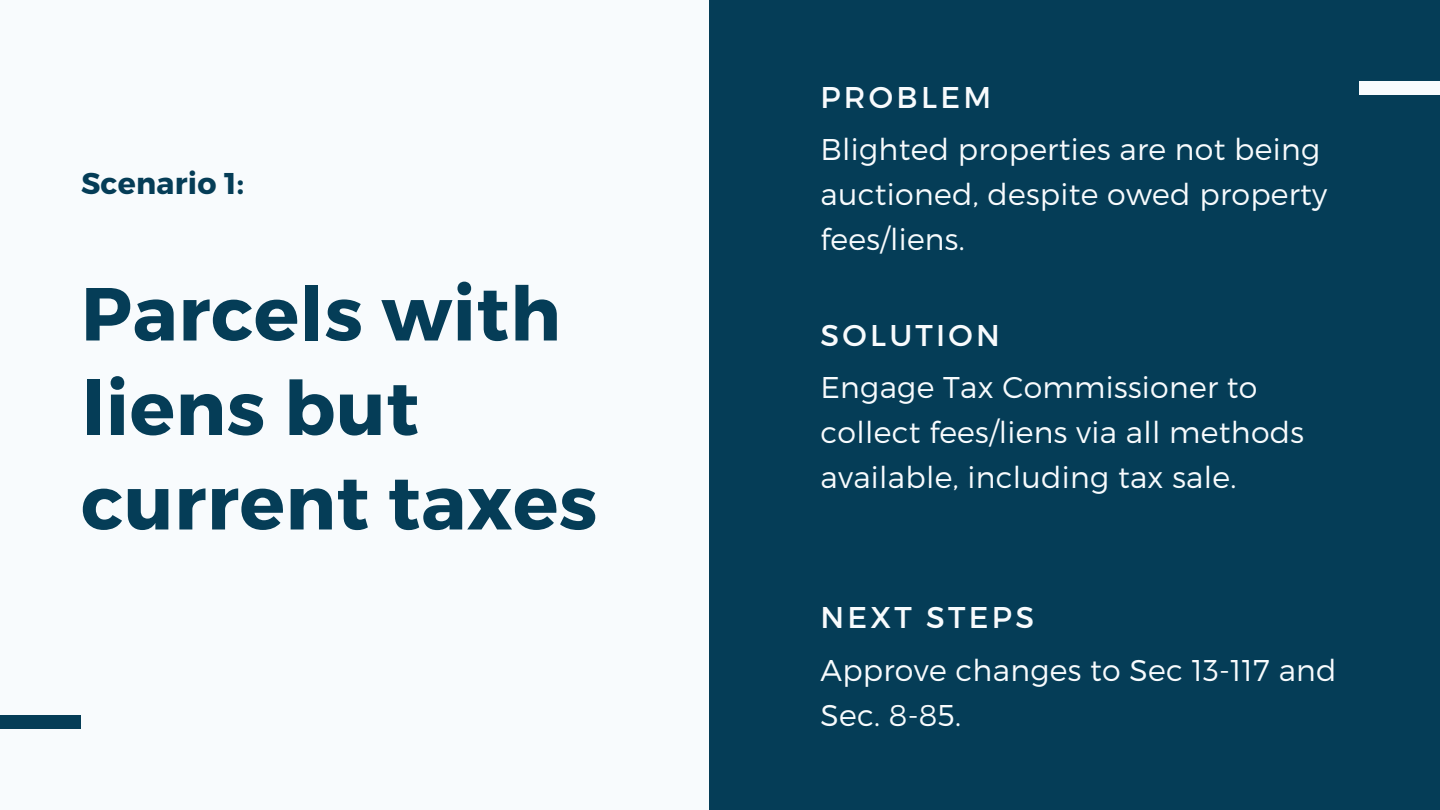
<style>
.page{position:relative;width:1440px;height:810px;background:#f8fbfd}
.page>*{position:absolute;margin:0;border:0;box-sizing:border-box;transform-origin:0 0}
.t1{font:700 75px/94.5px "Montserrat";letter-spacing:.01em;color:#053d57}
.t2{font:300 30px/45px "Montserrat";letter-spacing:.01em;color:#f8fbfd}
.t3{font:30px "Montserrat";letter-spacing:.11em;color:#f8fbfd}
.t4{font:700 30px "Montserrat";letter-spacing:.01em;color:#053d57}
</style>
<div class="page">
<div style="left:710px;top:0;width:730px;height:810px;background:#053d57"></div>
<div style="left:1359px;top:81px;width:81px;height:13px;background:#f8fbfd"></div>
<div style="left:0;top:715px;width:81px;height:14px;background:#053d57"></div>
<p class="t4" style="left:81px;top:164px;width:164px">Scenario 1:</p>
<h3 class="t1" style="left:81px;top:263px;width:518px">Parcels with liens but current taxes</h3>
<h2 class="t3" style="left:820px;top:78px;width:172px">PROBLEM</h2>
<p class="t2" style="left:820px;top:125px;width:508px">Blighted properties are not being auctioned, despite owed property fees/liens.</p>
<h2 class="t3" style="left:820px;top:315px;width:181px">SOLUTION</h2>
<h1 class="t2" style="left:820px;top:363px;width:485px">Engage Tax Commissioner to collect fees/liens via all methods available, including tax sale.</h1>
<h2 class="t3" style="left:820px;top:598px;width:215px">NEXT STEPS</h2>
<p class="t2" style="left:820px;top:646px;width:518px">Approve changes to Sec 13-117 and<br>Sec. 8-85.</p>
</div>
